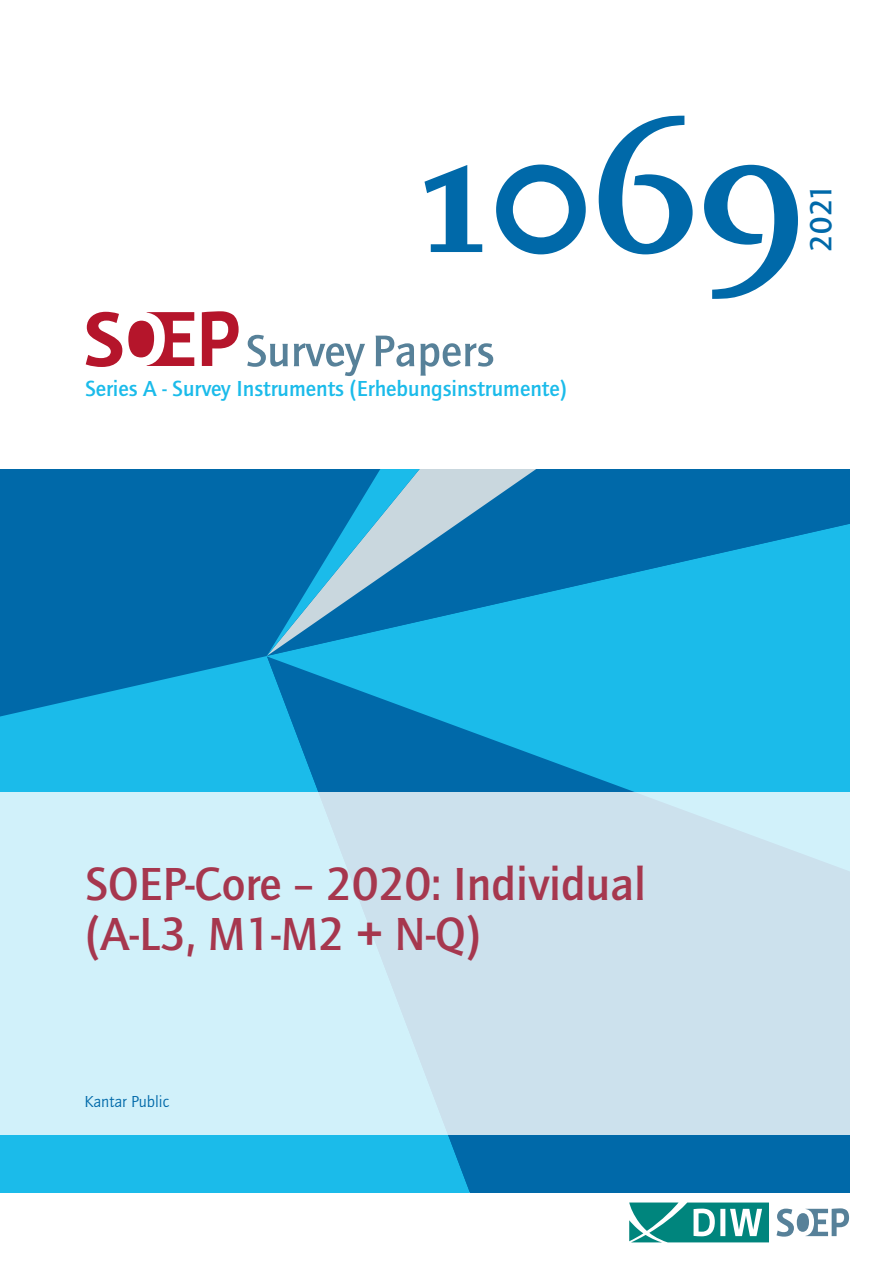
<style>
.page{position:relative;width:893px;height:1263px;background:#fff}
.page>*{position:absolute;margin:0;border:0;box-sizing:border-box;transform-origin:0 0}
.t1{font:700 184.5px "Scala Pro";color:#0069a9}
.t2{font:500 48px/49.5px "Quay Sans ITC Std";color:#a6374e}
.t3{font:500 31.5px "Quay Sans ITC Std";color:#0069a9}
.t4{font:500 22.5px "Quay Sans ITC Std";color:#1bbbea}
.t5{font:16.5px "Quay Sans ITC Std";color:#0069a9}
</style>
<div class="page">
<div style="left:0;top:469px;width:266px;height:187px;background:#0069a9"></div>
<svg style="left:0;top:656px;width:267px;height:536px;background:#17aedf"></svg>
<svg style="left:267px;top:1134px;width:583px;height:58px;background:#0c85bf"></svg>
<svg style="left:266px;top:469px;width:584px;height:323px;background:#13a4d8"></svg>
<svg style="left:267px;top:469px;width:583px;height:187px;background:#1e93c7"></svg>
<div style="left:0;top:792px;width:863px;height:342px;background:linear-gradient(to bottom,#cfe9f3,#cfe9f3)"></div>
<svg style="left:629px;top:1202px;width:140px;height:40px"></svg>
<svg style="left:776px;top:1208px;width:18px;height:28px"></svg>
<div style="left:797px;top:1213px;width:12px;height:19px;background:#578199;border-radius:50%"></div>
<svg style="left:805px;top:1208px;width:44px;height:28px"></svg>
<svg style="left:86px;top:312px;width:36px;height:55px"></svg>
<div style="left:128px;top:321px;width:26px;height:36px;background:#b5152b;border-radius:50%"></div>
<svg style="left:147px;top:312px;width:47px;height:54px"></svg>
<svg style="left:202px;top:311px;width:37px;height:55px"></svg>
<svg style="left:247px;top:335px;width:41px;height:32px"></svg>
<svg style="left:294px;top:343px;width:71px;height:33px"></svg>
<svg style="left:376px;top:336px;width:38px;height:31px"></svg>
<svg style="left:420px;top:343px;width:73px;height:33px"></svg>
<h1 class="t1" style="left:421px;top:56px;width:388px">1069</h1>
<h3 class="t3" style="left:803px;top:252px;width:70px;rotate:-90deg">2021</h3>
<p class="t4" style="left:85px;top:375px;width:483px">Series A - Survey Instruments (Erhebungsinstrumente)</p>
<h2 class="t2" style="left:85px;top:859px;width:562px">SOEP-Core – 2020: Individual (A-L3, M1-M2 + N-Q)</h2>
<p class="t5" style="left:85px;top:1092px;width:86px">Kantar Public</p>
</div>
